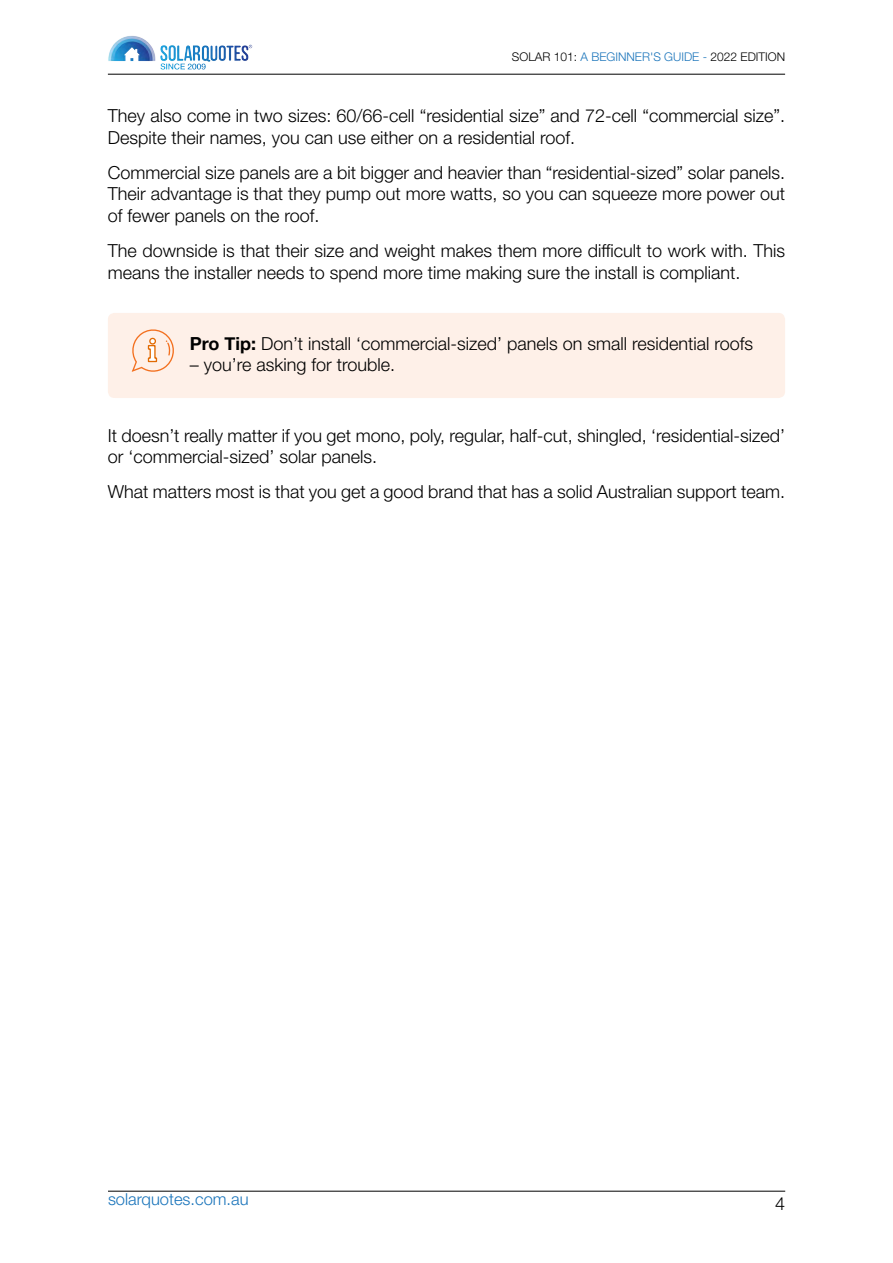
<style>
.page{position:relative;width:893px;height:1263px;background:#fff}
.page>*{position:absolute;margin:0;border:0;box-sizing:border-box;transform-origin:0 0}
.t1{font:300 18px/21.6px "Helvetica Neue";color:#000}
.t2{font:300 16.5px "Helvetica Neue";color:#1b75bb}
.t3{font:300 12px "Helvetica Neue";color:#000}
.s1{color:#1b75bb}
.s2{font-weight:700}
</style>
<div class="page">
<img style="left:108px;top:36px;width:156px;height:38px">
<hr style="left:108px;top:74px;width:677px;height:1px;background:#000">
<hr style="left:108px;top:1191px;width:677px;height:1px;background:#000">
<div style="left:108px;top:313px;width:677px;height:85px;background:#fef0e8;border-radius:7px"></div>
<svg style="left:131px;top:329px;width:43px;height:43px"></svg>
<p class="t3" style="left:512px;top:50px;width:275px">SOLAR 101: <span class="s1">A BEGINNER'S GUIDE -</span> 2022 EDITION</p>
<p class="t1" style="left:108px;top:105px;width:679px">They also come in two sizes: 60/66-cell “residential size” and 72-cell “commercial size”.<br>Despite their names, you can use either on a residential roof.</p>
<p class="t1" style="left:108px;top:161px;width:679px;text-align:justify">Commercial size panels are a bit bigger and heavier than “residential-sized” solar panels.<br>Their advantage is that they pump out more watts, so you can squeeze more power out of fewer panels on the roof.</p>
<p class="t1" style="left:108px;top:240px;width:679px">The downside is that their size and weight makes them more difficult to work with. This means the installer needs to spend more time making sure the install is compliant.</p>
<p class="t1" style="left:190px;top:332px;width:565px"><span class="s2">Pro Tip:</span> Don’t install ‘commercial-sized’ panels on small residential roofs</p>
<p class="t1" style="left:190px;top:354px;width:207px">– you’re asking for trouble.</p>
<p class="t1" style="left:108px;top:424px;width:679px">It doesn’t really matter if you get mono, poly, regular, half-cut, shingled, ‘residential-sized’ or ‘commercial-sized’ solar panels.</p>
<p class="t1" style="left:108px;top:481px;width:679px">What matters most is that you get a good brand that has a solid Australian support team.</p>
<p class="t2" style="left:108px;top:1189px;width:142px">solarquotes.com.au</p>
<p class="t1" style="left:775px;top:1192px;width:12px">4</p>
</div>
